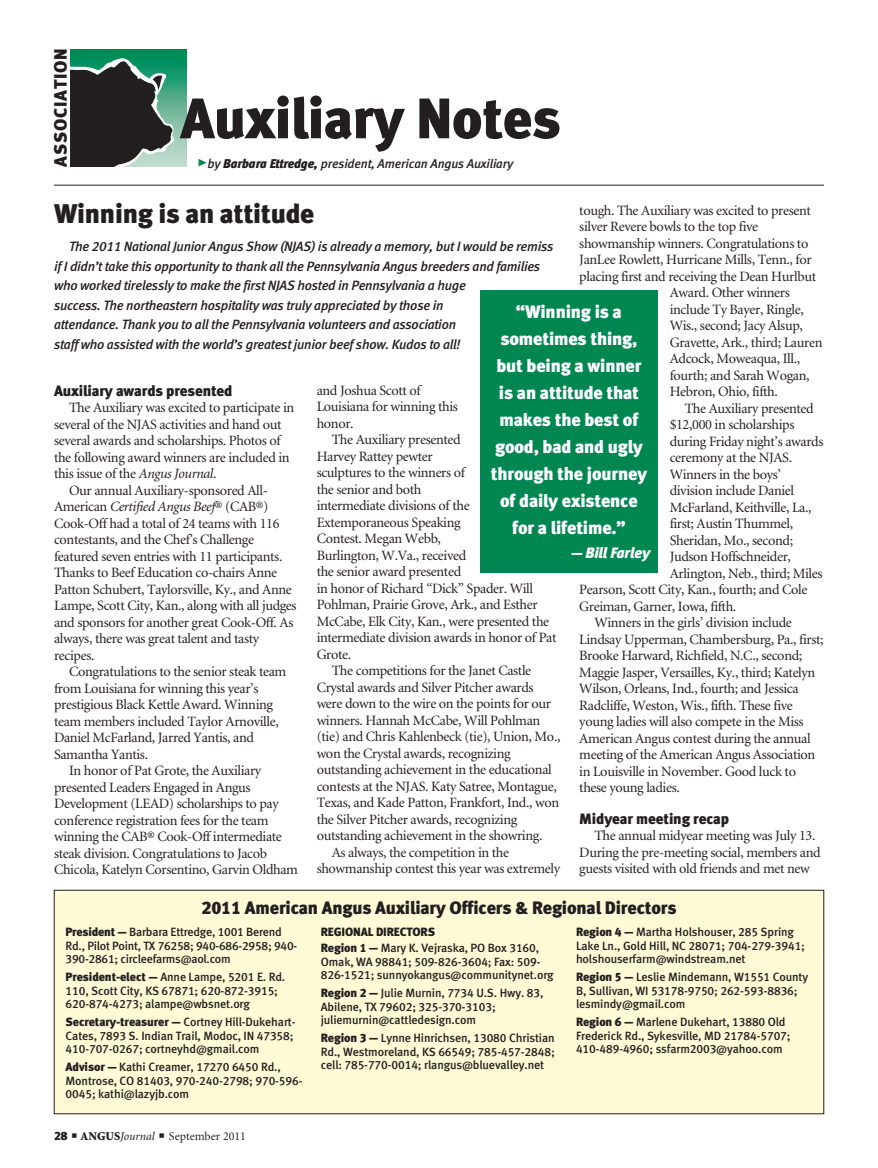
<style>
.page{position:relative;width:878px;height:1168px;background:#fff}
.page>*{position:absolute;margin:0;border:0;box-sizing:border-box;transform-origin:0 0}
.t1{font:57px "Meta Black LF";letter-spacing:-.01em;color:#231f20}
.column_headline{font:27px "Meta Black LF";letter-spacing:-.01em;color:#231f20}
.pull_quote{font:18px/27px "Meta Black LF";letter-spacing:-.01em;color:#fff;text-align:center}
.t2{font:18px "Meta Black LF";letter-spacing:-.01em;color:#231f20}
.t3{font:18px "Meta Black LF";letter-spacing:.045em;color:#231f20}
.subhead{font:15px "Meta Black LF";letter-spacing:-.01em;color:#231f20}
.pull_quote-2{font:italic 15px "Meta Black LF";letter-spacing:-.01em;color:#fff}
.body_text{font:14.25px/16.5px "Minion";letter-spacing:-.025em;color:#231f20}
.column_intro{font:italic 13.5px/19.5px "Meta Medium LF";letter-spacing:-.02em;color:#231f20}
.t4{font:italic 12.75px "Meta Medium LF";letter-spacing:-.01em;color:#231f20}
.sidebar_text{font:12px/13.5px "Meta Medium LF";letter-spacing:-.01em;color:#231f20}
.t5{font:12px "Minion";color:#231f20}
.sidebar_headline{font:12px "Meta Black LF";letter-spacing:-.01em;color:#231f20}
.s1{font-family:"Meta Black Caps Expert";font-style:normal;font-size:21px;color:#008751}
.s2{font-family:"Meta Black LF"}
.s3{font-style:italic}
.s4{font-weight:900}
</style>
<div class="page">
<svg style="left:70px;top:50px;width:117px;height:117px;background:#42a680"></svg>
<svg style="left:70px;top:57px;width:104px;height:110px;background:#3b4d46"></svg>
<hr style="left:54px;top:185px;width:770px;height:1px;background:#231f20">
<div style="left:54px;top:890px;width:769px;height:224px;background:#fffbd6"></div>
<div style="left:54px;top:890px;width:770px;height:224px;border:1px solid #231f20"></div>
<div style="left:480px;top:290px;width:177px;height:282px;background:#008751"></div>
<p class="t3" style="left:50px;top:167px;width:120px;rotate:-90deg">ASSOCIATION</p>
<p class="t1" style="left:180px;top:84px;width:382px">Auxiliary Notes</p>
<p class="t4" style="left:197px;top:156px;width:318px"><span class="s1">@</span>by <span class="s2">Barbara Ettredge,</span> president, American Angus Auxiliary</p>
<p class="column_headline" style="left:54px;top:197px;width:262px">Winning is an attitude</p>
<p class="column_intro" style="left:54px;top:237px;width:501px;text-indent:15px">The 2011 National Junior Angus Show (NJAS) is already a memory, but I would be remiss if I didn’t take this opportunity to thank all the Pennsylvania Angus breeders and families who worked tirelessly to make the first NJAS hosted in Pennsylvania a huge<br>success. The northeastern hospitality was truly appreciated by those in<br>attendance. Thank you to all the Pennsylvania volunteers and association<br>staff who assisted with the world’s greatest junior beef show. Kudos to all!</p>
<p class="body_text" style="left:579px;top:202px;width:233px">tough. The Auxiliary was excited to present</p>
<p class="body_text" style="left:579px;top:219px;width:180px">silver Revere bowls to the top five</p>
<p class="body_text" style="left:579px;top:235px;width:230px">showmanship winners. Congratulations to</p>
<p class="body_text" style="left:579px;top:252px;width:234px">JanLee Rowlett, Hurricane Mills, Tenn., for</p>
<p class="body_text" style="left:579px;top:268px;width:238px">placing first and receiving the Dean Hurlbut</p>
<p class="body_text" style="left:669px;top:285px;width:122px">Award. Other winners</p>
<p class="body_text" style="left:669px;top:301px;width:136px">include Ty Bayer, Ringle,</p>
<p class="body_text" style="left:669px;top:318px;width:135px">Wis., second; Jacy Alsup,</p>
<p class="body_text" style="left:669px;top:334px;width:154px">Gravette, Ark., third; Lauren</p>
<p class="body_text" style="left:669px;top:351px;width:132px">Adcock, Moweaqua, Ill.,</p>
<p class="body_text" style="left:669px;top:367px;width:141px">fourth; and Sarah Wogan,</p>
<p class="body_text" style="left:669px;top:384px;width:110px">Hebron, Ohio, fifth.</p>
<p class="body_text" style="left:684px;top:400px;width:130px">The Auxiliary presented</p>
<p class="body_text" style="left:669px;top:417px;width:126px">$12,000 in scholarships</p>
<p class="body_text" style="left:669px;top:433px;width:155px">during Friday night’s awards</p>
<p class="body_text" style="left:669px;top:450px;width:124px">ceremony at the NJAS.</p>
<p class="body_text" style="left:669px;top:466px;width:113px">Winners in the boys’</p>
<p class="body_text" style="left:669px;top:483px;width:126px">division include Daniel</p>
<p class="body_text" style="left:669px;top:499px;width:143px">McFarland, Keithville, La.,</p>
<p class="body_text" style="left:669px;top:516px;width:125px">first; Austin Thummel,</p>
<p class="body_text" style="left:669px;top:532px;width:125px">Sheridan, Mo., second;</p>
<p class="body_text" style="left:669px;top:549px;width:123px">Judson Hoffschneider,</p>
<p class="body_text" style="left:669px;top:565px;width:154px">Arlington, Neb., third; Miles</p>
<p class="body_text" style="left:579px;top:582px;width:229px">Pearson, Scott City, Kan., fourth; and Cole</p>
<p class="body_text" style="left:579px;top:598px;width:158px">Greiman, Garner, Iowa, fifth.</p>
<p class="body_text" style="left:579px;top:615px;width:246px;text-indent:15px">Winners in the girls’ division include Lindsay Upperman, Chambersburg, Pa., first; Brooke Harward, Richfield, N.C., second; Maggie Jasper, Versailles, Ky., third; Katelyn Wilson, Orleans, Ind., fourth; and Jessica Radcliffe, Weston, Wis., fifth. These five young ladies will also compete in the Miss American Angus contest during the annual meeting of the American Angus Association in Louisville in November. Good luck to these young ladies.</p>
<p class="subhead" style="left:579px;top:809px;width:151px">Midyear meeting recap</p>
<p class="body_text" style="left:579px;top:828px;width:243px;text-indent:15px">The annual midyear meeting was July 13.<br>During the pre-meeting social, members and guests visited with old friends and met new</p>
<p class="pull_quote" style="left:491px;top:298px;width:158px">“Winning is a sometimes thing, but being a winner is an attitude that makes the best of good, bad and ugly through the journey of daily existence for a lifetime.”</p>
<p class="pull_quote-2" style="left:571px;top:543px;width:81px">— Bill Farley</p>
<p class="subhead" style="left:54px;top:381px;width:180px">Auxiliary awards presented</p>
<p class="body_text" style="left:54px;top:400px;width:242px;text-indent:15px">The Auxiliary was excited to participate in several of the NJAS activities and hand out several awards and scholarships. Photos of the following award winners are included in this issue of the <span class="s3">Angus Journal</span>.</p>
<p class="body_text" style="left:54px;top:482px;width:244px;text-indent:15px">Our annual Auxiliary-sponsored All-American <span class="s3">Certified Angus Beef</span>® (CAB®)<br>Cook-Off had a total of 24 teams with 116 contestants, and the Chef’s Challenge featured seven entries with 11 participants.<br>Thanks to Beef Education co-chairs Anne Patton Schubert, Taylorsville, Ky., and Anne Lampe, Scott City, Kan., along with all judges and sponsors for another great Cook-Off. As always, there was great talent and tasty recipes.</p>
<p class="body_text" style="left:54px;top:664px;width:234px;text-indent:15px">Congratulations to the senior steak team from Louisiana for winning this year’s prestigious Black Kettle Award. Winning team members included Taylor Arnoville, Daniel McFarland, Jarred Yantis, and Samantha Yantis.</p>
<p class="body_text" style="left:54px;top:763px;width:245px;text-indent:15px">In honor of Pat Grote, the Auxiliary presented Leaders Engaged in Angus Development (LEAD) scholarships to pay conference registration fees for the team winning the CAB® Cook-Off intermediate steak division. Congratulations to Jacob Chicola, Katelyn Corsentino, Garvin Oldham</p>
<p class="body_text" style="left:316px;top:383px;width:143px">and Joshua Scott of<br>Louisiana for winning this honor.</p>
<p class="body_text" style="left:316px;top:432px;width:241px;text-indent:15px">The Auxiliary presented<br>Harvey Rattey pewter<br>sculptures to the winners of<br>the senior and both<br>intermediate divisions of the<br>Extemporaneous Speaking<br>Contest. Megan Webb,<br>Burlington, W.Va., received<br>the senior award presented<br>in honor of Richard “Dick” Spader. Will<br>Pohlman, Prairie Grove, Ark., and Esther<br>McCabe, Elk City, Kan., were presented the intermediate division awards in honor of Pat<br>Grote.</p>
<p class="body_text" style="left:316px;top:663px;width:245px;text-indent:15px">The competitions for the Janet Castle Crystal awards and Silver Pitcher awards were down to the wire on the points for our winners. Hannah McCabe, Will Pohlman (tie) and Chris Kahlenbeck (tie), Union, Mo., won the Crystal awards, recognizing outstanding achievement in the educational contests at the NJAS. Katy Satree, Montague, Texas, and Kade Patton, Frankfort, Ind., won the Silver Pitcher awards, recognizing outstanding achievement in the showring.</p>
<p class="body_text" style="left:316px;top:845px;width:245px;text-indent:15px">As always, the competition in the showmanship contest this year was extremely</p>
<p class="t2" style="left:201px;top:897px;width:476px">2011 American Angus Auxiliary Officers &amp; Regional Directors</p>
<p class="sidebar_text" style="left:66px;top:925px;width:233px"><span class="s2">President —</span> Barbara Ettredge, 1001 Berend<br>Rd., Pilot Point, TX 76258; 940-686-2958; 940-<br>390-2861; circleefarms@aol.com</p>
<p class="sidebar_text" style="left:66px;top:970px;width:221px"><span class="s2">President-elect —</span> Anne Lampe, 5201 E. Rd.<br>110, Scott City, KS 67871; 620-872-3915;<br>620-874-4273; alampe@wbsnet.org</p>
<p class="sidebar_text" style="left:66px;top:1015px;width:231px"><span class="s2">Secretary-treasurer —</span> Cortney Hill-Dukehart-<br>Cates, 7893 S. Indian Trail, Modoc, IN 47358;<br>410-707-0267; cortneyhd@gmail.com</p>
<p class="sidebar_text" style="left:66px;top:1060px;width:238px"><span class="s2">Advisor —</span> Kathi Creamer, 17270 6450 Rd.,<br>Montrose, CO 81403, 970-240-2798; 970-596-<br>0045; kathi@lazyjb.com</p>
<p class="sidebar_text" style="left:576px;top:925px;width:230px"><span class="s2">Region 4 —</span> Martha Holshouser, 285 Spring<br>Lake Ln., Gold Hill, NC 28071; 704-279-3941; holshouserfarm@windstream.net</p>
<p class="sidebar_text" style="left:576px;top:970px;width:234px"><span class="s2">Region 5 —</span> Leslie Mindemann, W1551 County<br>B, Sullivan, WI 53178-9750; 262-593-8836; lesmindy@gmail.com</p>
<p class="sidebar_text" style="left:576px;top:1015px;width:216px"><span class="s2">Region 6 —</span> Marlene Dukehart, 13880 Old<br>Frederick Rd., Sykesville, MD 21784-5707;<br>410-489-4960; ssfarm2003@yahoo.com</p>
<p class="sidebar_headline" style="left:321px;top:924px;width:116px">REGIONAL DIRECTORS</p>
<p class="sidebar_text" style="left:321px;top:941px;width:234px"><span class="s2">Region 1 —</span> Mary K. Vejraska, PO Box 3160,<br>Omak, WA 98841; 509-826-3604; Fax: 509-<br>826-1521; sunnyokangus@communitynet.org</p>
<p class="sidebar_text" style="left:321px;top:986px;width:224px"><span class="s2">Region 2 —</span> Julie Murnin, 7734 U.S. Hwy. 83,<br>Abilene, TX 79602; 325-370-3103; juliemurnin@cattledesign.com</p>
<p class="sidebar_text" style="left:321px;top:1031px;width:235px;text-align:justify"><span class="s2">Region 3 —</span> Lynne Hinrichsen, 13080 Christian Rd., Westmoreland, KS 66549; 785-457-2848; cell: 785-770-0014; rlangus@bluevalley.net</p>
<p class="t5" style="left:54px;top:1130px;width:193px"><span class="s2">28</span> ■ <span class="s4">ANGUS</span><span class="s3">Journal</span> ■ September 2011</p>
</div>
